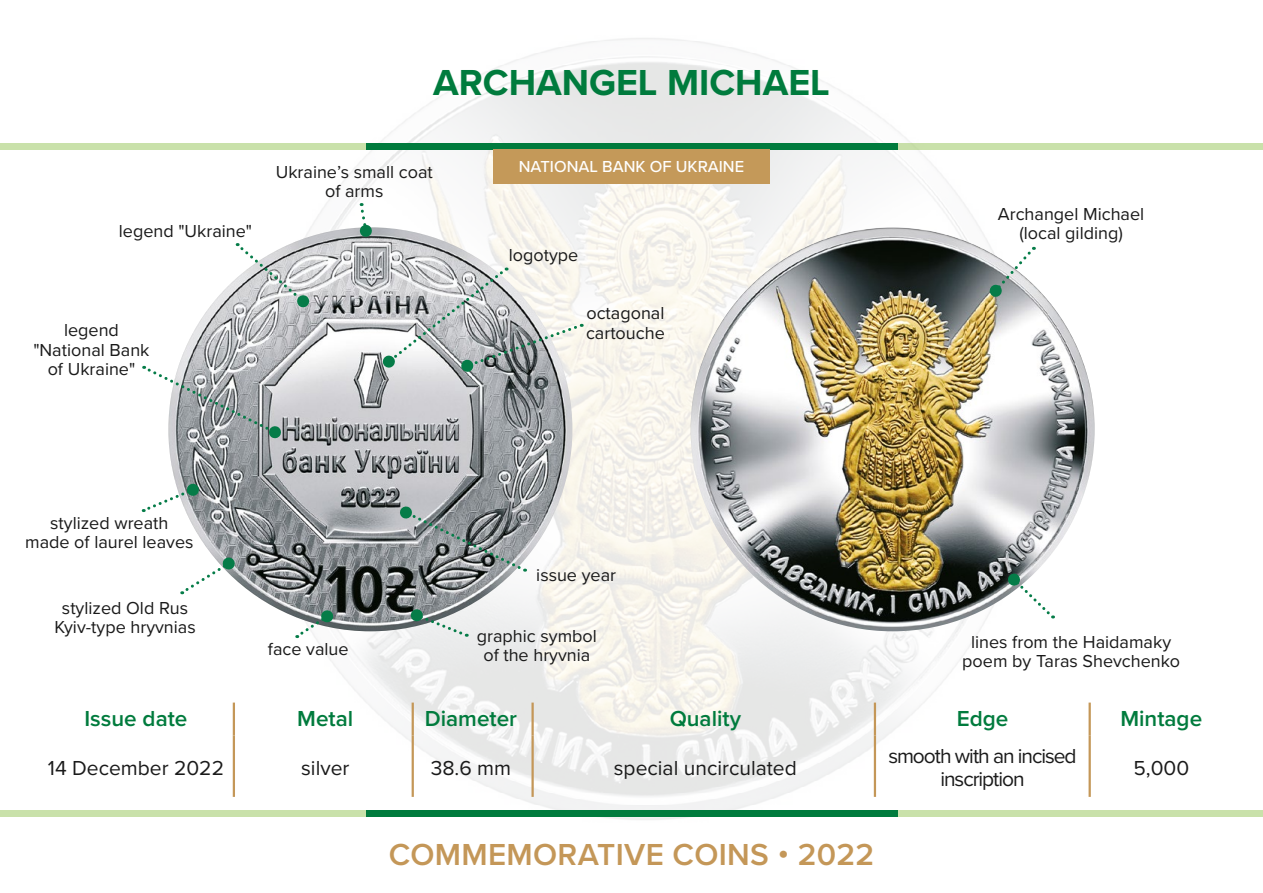
<style>
.page{position:relative;width:1263px;height:893px;background:#fff}
.page>*{position:absolute;margin:0;border:0;box-sizing:border-box;transform-origin:0 0}
.t1{font:700 37.5px "Proxima Nova";color:#007b3d}
.t2{font:600 31.5px "Proxima Nova";letter-spacing:.01em;color:#c49758}
.t3{font:600 22.5px "Proxima Nova";color:#007b3d}
.t4{font:21px "Proxima Nova";color:#1a1a1a}
.t5{font:21px/22.5px "Proxima Nova";letter-spacing:-.05em;color:#1a1a1a;text-align:center}
.t6{font:18px/19.5px "Proxima Nova";color:#1a1a1a;text-align:center}
.t7{font:500 16.5px "Proxima Nova";color:#fff}
</style>
<div class="page">
<img style="left:252px;top:38px;width:787px;height:782px">
<img style="left:168px;top:227px;width:404px;height:404px;border-radius:202px">
<img style="left:691px;top:227px;width:403px;height:404px;border-radius:202px">
<div style="left:800px;top:143px;width:463px;height:6px;background:#c9e1aa"></div>
<div style="left:0;top:143px;width:462px;height:6px;background:#c9e1aa"></div>
<div style="left:366px;top:143px;width:531px;height:6px;background:#007b3d"></div>
<div style="left:493px;top:149px;width:277px;height:35px;background:#c49959"></div>
<hr style="left:233px;top:703px;width:2px;height:33px;background:#c49758">
<hr style="left:412px;top:703px;width:2px;height:33px;background:#c49758">
<hr style="left:233px;top:736px;width:2px;height:61px;background:#c49758">
<hr style="left:412px;top:736px;width:2px;height:61px;background:#c49758">
<hr style="left:531px;top:703px;width:3px;height:33px;background:#c49758">
<hr style="left:531px;top:736px;width:3px;height:61px;background:#c49758">
<hr style="left:874px;top:703px;width:2px;height:33px;background:#c49758">
<hr style="left:874px;top:736px;width:2px;height:61px;background:#c49758">
<hr style="left:1088px;top:703px;width:3px;height:33px;background:#c49758">
<hr style="left:1088px;top:736px;width:3px;height:61px;background:#c49758">
<div style="left:800px;top:810px;width:463px;height:6px;background:#c9e1aa"></div>
<div style="left:0;top:810px;width:462px;height:6px;background:#c9e1aa"></div>
<div style="left:366px;top:810px;width:531px;height:6px;background:#007b3d"></div>
<svg style="left:989px;top:247px;width:45px;height:50px"></svg>
<svg style="left:382px;top:268px;width:200px;height:104px"></svg>
<svg style="left:399px;top:506px;width:127px;height:66px"></svg>
<svg style="left:410px;top:609px;width:57px;height:28px"></svg>
<svg style="left:297px;top:609px;width:37px;height:29px"></svg>
<svg style="left:143px;top:483px;width:57px;height:29px"></svg>
<svg style="left:144px;top:366px;width:138px;height:73px"></svg>
<svg style="left:237px;top:243px;width:73px;height:65px"></svg>
<svg style="left:359px;top:203px;width:14px;height:35px"></svg>
<svg style="left:182px;top:557px;width:54px;height:37px"></svg>
<svg style="left:1007px;top:573px;width:46px;height:45px"></svg>
<h1 class="t1" style="left:433px;top:60px;width:398px">ARCHANGEL MICHAEL</h1>
<p class="t6" style="left:119px;top:221px;width:135px">legend "Ukraine"</p>
<p class="t6" style="left:276px;top:162px;width:159px">Ukraine’s small coat of arms</p>
<p class="t6" style="left:33px;top:321px;width:118px">legend "National Bank of Ukraine"</p>
<p class="t7" style="left:519px;top:157px;width:227px">NATIONAL BANK OF UKRAINE</p>
<p class="t6" style="left:509px;top:246px;width:71px">logotype</p>
<p class="t6" style="left:586px;top:304px;width:80px;text-align:left">octagonal cartouche</p>
<p class="t6" style="left:25px;top:513px;width:170px">stylized wreath<br>made of laurel leaves</p>
<p class="t6" style="left:54px;top:598px;width:143px">stylized Old Rus<br>Kyiv-type hryvnias</p>
<p class="t6" style="left:268px;top:640px;width:82px">face value</p>
<p class="t6" style="left:536px;top:565px;width:81px">issue year</p>
<p class="t6" style="left:477px;top:626px;width:122px">graphic symbol of the hryvnia</p>
<p class="t6" style="left:998px;top:204px;width:148px">Archangel Michael (local gilding)</p>
<p class="t6" style="left:962px;top:632px;width:219px">lines from the Haidamaky poem by Taras Shevchenko</p>
<p class="t3" style="left:84px;top:705px;width:104px">Issue date</p>
<p class="t3" style="left:297px;top:705px;width:57px">Metal</p>
<p class="t3" style="left:425px;top:705px;width:94px">Diameter</p>
<p class="t3" style="left:670px;top:705px;width:73px">Quality</p>
<p class="t3" style="left:957px;top:705px;width:53px">Edge</p>
<p class="t3" style="left:1120px;top:705px;width:83px">Mintage</p>
<p class="t4" style="left:48px;top:755px;width:178px">14 December 2022</p>
<p class="t4" style="left:301px;top:755px;width:50px">silver</p>
<p class="t4" style="left:431px;top:755px;width:82px">38.6 mm</p>
<p class="t4" style="left:614px;top:755px;width:184px">special uncirculated</p>
<p class="t5" style="left:888px;top:745px;width:190px">smooth with an incised inscription</p>
<p class="t4" style="left:1133px;top:755px;width:57px">5,000</p>
<h2 class="t2" style="left:389px;top:836px;width:487px">COMMEMORATIVE COINS • 2022</h2>
</div>
